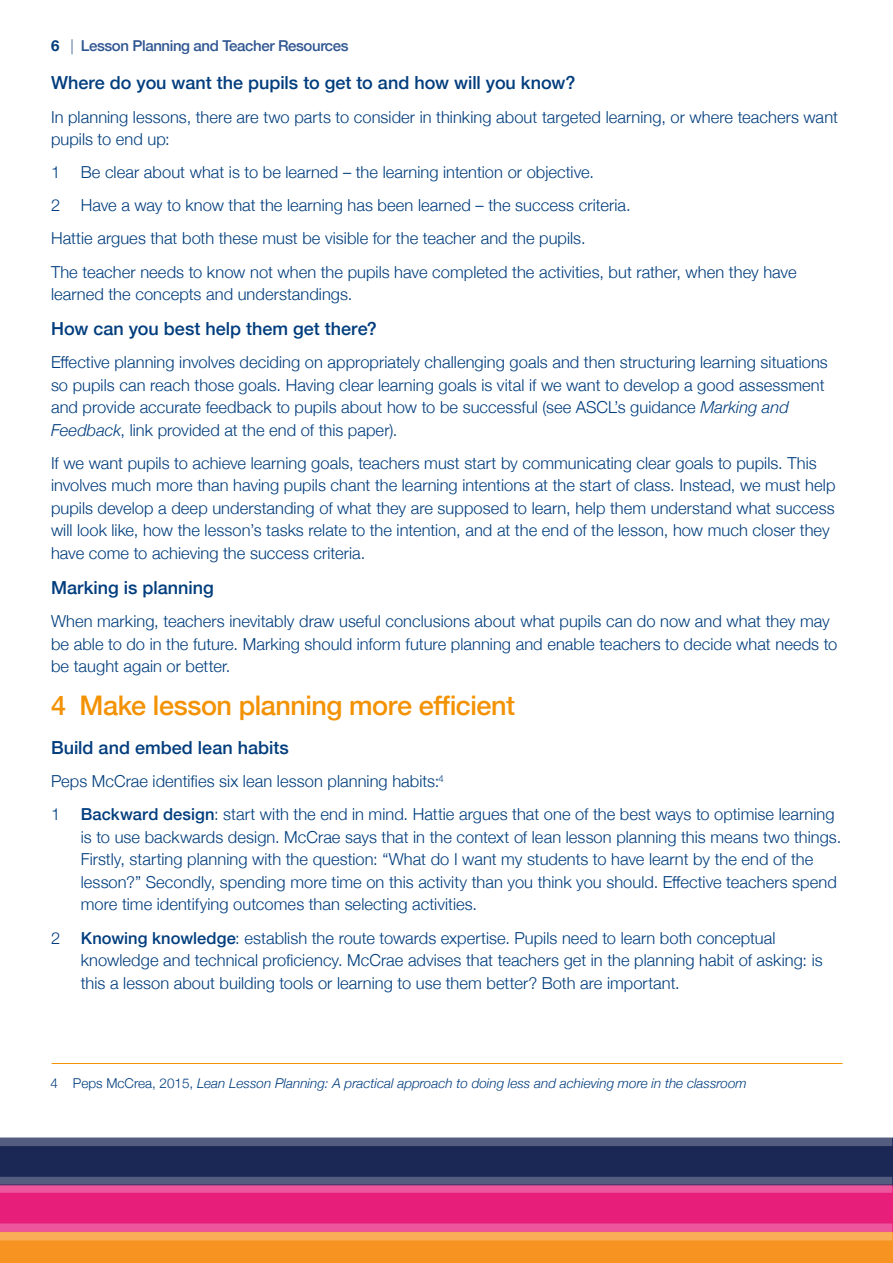
<style>
.page{position:relative;width:893px;height:1263px;background:#fff}
.page>*{position:absolute;margin:0;border:0;box-sizing:border-box;transform-origin:0 0}
.main_header{font:500 27px "Helvetica Neue";letter-spacing:-.015em;color:#f39204}
.sub_heading{font:500 18px "Helvetica Neue";color:#013d7d}
.main_text_NO_INDENT{font:300 16.5px/22.5px "Helvetica Neue";letter-spacing:.005em;color:#013d7d}
.t1{font:500 15px "Helvetica Neue";letter-spacing:-.025em;color:#305691}
.t2{font:italic 300 13.5px "Helvetica Neue";color:#013d7d}
.s1{font-weight:700;color:#013d7d}
.s2{font-weight:300}
.s3{font-style:italic}
.s4{font-weight:500}
.s5{font-style:normal}
</style>
<div class="page">
<svg style="left:0;top:1137px;width:893px;height:126px;background:#a64f64"></svg>
<hr style="left:52px;top:1063px;width:790px;height:1px;background:#f39204">
<p class="t1" style="left:51px;top:33px;width:299px"><span class="s1">6</span> <span class="s2">|</span> Lesson Planning and Teacher Resources</p>
<p class="sub_heading" style="left:51px;top:69px;width:526px">Where do you want the pupils to get to and how will you know?</p>
<p class="main_text_NO_INDENT" style="left:51px;top:104px;width:788px">In planning lessons, there are two parts to consider in thinking about targeted learning, or where teachers want pupils to end up:</p>
<p class="main_text_NO_INDENT" style="left:51px;top:160px;width:545px">1 Be clear about what is to be learned – the learning intention or objective.</p>
<p class="main_text_NO_INDENT" style="left:51px;top:193px;width:581px">2 Have a way to know that the learning has been learned – the success criteria.</p>
<p class="main_text_NO_INDENT" style="left:51px;top:226px;width:536px">Hattie argues that both these must be visible for the teacher and the pupils.</p>
<p class="main_text_NO_INDENT" style="left:51px;top:260px;width:747px">The teacher needs to know not when the pupils have completed the activities, but rather, when they have learned the concepts and understandings.</p>
<p class="sub_heading" style="left:51px;top:314px;width:327px">How can you best help them get there?</p>
<p class="main_text_NO_INDENT" style="left:51px;top:350px;width:778px">Effective planning involves deciding on appropriately challenging goals and then structuring learning situations so pupils can reach those goals. Having clear learning goals is vital if we want to develop a good assessment and provide accurate feedback to pupils about how to be successful (see ASCL’s guidance <span class="s3">Marking and Feedback</span>, link provided at the end of this paper).</p>
<p class="main_text_NO_INDENT" style="left:51px;top:451px;width:786px">If we want pupils to achieve learning goals, teachers must start by communicating clear goals to pupils. This involves much more than having pupils chant the learning intentions at the start of class. Instead, we must help pupils develop a deep understanding of what they are supposed to learn, help them understand what success will look like, how the lesson’s tasks relate to the intention, and at the end of the lesson, how much closer they have come to achieving the success criteria.</p>
<p class="sub_heading" style="left:51px;top:573px;width:164px">Marking is planning</p>
<p class="main_text_NO_INDENT" style="left:51px;top:609px;width:788px">When marking, teachers inevitably draw useful conclusions about what pupils can do now and what they may be able to do in the future. Marking should inform future planning and enable teachers to decide what needs to be taught again or better.</p>
<p class="main_header" style="left:51px;top:683px;width:466px">4 Make lesson planning more efficient</p>
<p class="sub_heading" style="left:51px;top:733px;width:239px">Build and embed lean habits</p>
<p class="main_text_NO_INDENT" style="left:51px;top:769px;width:394px">Peps McCrae identifies six lean lesson planning habits:<sup>4</sup></p>
<p class="main_text_NO_INDENT" style="left:81px;top:802px;width:762px;text-indent:-30px">1 <span class="s4">Backward design</span>: start with the end in mind. Hattie argues that one of the best ways to optimise learning is to use backwards design. McCrae says that in the context of lean lesson planning this means two things.<br>Firstly, starting planning with the question: “What do I want my students to have learnt by the end of the lesson?” Secondly, spending more time on this activity than you think you should. Effective teachers spend more time identifying outcomes than selecting activities.</p>
<p class="main_text_NO_INDENT" style="left:81px;top:925px;width:743px;text-indent:-30px">2 <span class="s4">Knowing knowledge</span>: establish the route towards expertise. Pupils need to learn both conceptual knowledge and technical proficiency. McCrae advises that teachers get in the planning habit of asking: is this a lesson about building tools or learning to use them better? Both are important.</p>
<p class="t2" style="left:50px;top:1072px;width:698px"><span class="s5">4 Peps McCrea, 2015,</span> Lean Lesson Planning: A practical approach to doing less and achieving more in the classroom</p>
</div>
